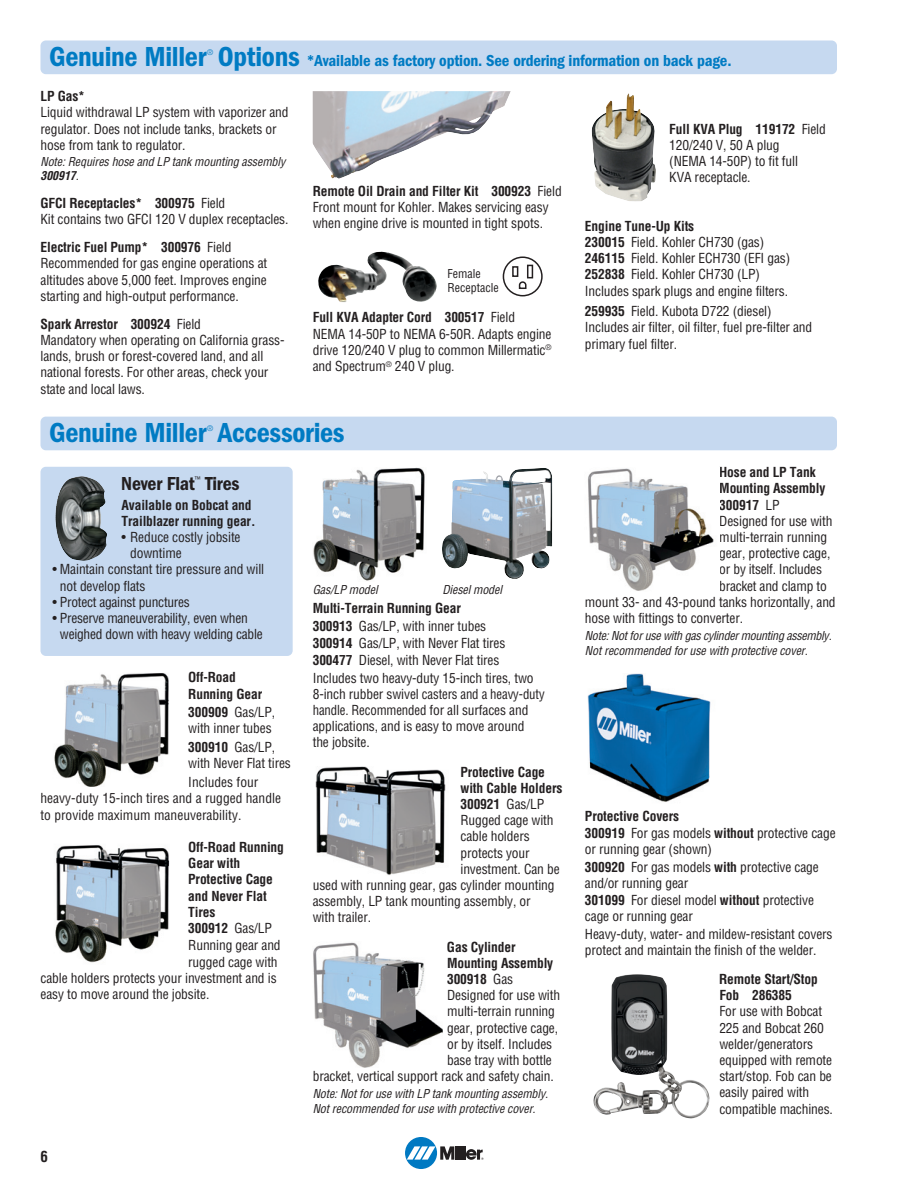
<style>
.page{position:relative;width:918px;height:1188px;background:#fff}
.page>*{position:absolute;margin:0;border:0;box-sizing:border-box;transform-origin:0 0}
.t1{font:28.5px "ITC Franklin Gothic Std Dm Cd";letter-spacing:-.01em;color:#007bc3}
.t2{font:19.5px "ITC Franklin Gothic Std Dm Cd";letter-spacing:-.01em;color:#231f20}
.t3{font:16.5px "ITC Franklin Gothic Std Dm Cd";letter-spacing:-.01em;color:#007bc3}
.t4{font:700 condensed 15px "Helvetica";color:#231f20}
.t5{font:condensed 13.5px/16.2px "Helvetica";letter-spacing:-.01em;color:#231f20}
.t6{font:700 condensed 13.5px/16.2px "Helvetica";letter-spacing:-.01em;color:#231f20}
.t7{font:italic condensed 12px/14.4px "Helvetica";color:#231f20}
.t8{font:condensed 12px/14.4px "Helvetica";color:#231f20}
.t9{font:condensed 7.5px "Helvetica";color:#007bc3}
.t10{font:condensed 7.5px "Helvetica";color:#231f20}
.s1{font-size:28.5px}
.s2{font-weight:700}
.s3{font-weight:400}
</style>
<div class="page">
<div style="left:405px;top:1137px;width:32px;height:32px;background:#0079c2;border-radius:50%"></div>
<hr style="left:459px;top:1146px;width:3px;height:14px;background:#231f20">
<hr style="left:463px;top:1146px;width:3px;height:14px;background:#231f20">
<svg style="left:407px;top:1146px;width:51px;height:14px"></svg>
<svg style="left:466px;top:1149px;width:17px;height:11px"></svg>
<div style="left:40px;top:467px;width:253px;height:189px;background:#c6d9f0;border-radius:5px"></div>
<img style="left:318px;top:251px;width:119px;height:51px">
<img style="left:313px;top:91px;width:198px;height:88px">
<img style="left:592px;top:93px;width:64px;height:109px">
<div style="left:40px;top:40px;width:797px;height:34px;background:#c6d9f0;border-radius:5px"></div>
<div style="left:40px;top:417px;width:797px;height:33px;background:#c6d9f0;border-radius:5px"></div>
<img style="left:55px;top:490px;width:52px;height:71px">
<img style="left:54px;top:673px;width:115px;height:114px">
<img style="left:55px;top:845px;width:115px;height:118px">
<img style="left:313px;top:467px;width:112px;height:114px">
<img style="left:315px;top:766px;width:131px;height:109px">
<img style="left:313px;top:942px;width:130px;height:126px">
<img style="left:588px;top:468px;width:126px;height:123px">
<img style="left:587px;top:673px;width:124px;height:129px">
<img style="left:442px;top:468px;width:110px;height:111px">
<img style="left:593px;top:974px;width:117px;height:145px">
<div style="left:503px;top:256px;width:40px;height:40px;border:2px solid #231f20;border-radius:50%"></div>
<div style="left:512px;top:266px;width:6px;height:11px;border:2px solid #231f20"></div>
<div style="left:527px;top:265px;width:6px;height:13px;border:2px solid #231f20"></div>
<svg style="left:518px;top:281px;width:9px;height:8px"></svg>
<h1 class="t1" style="left:49px;top:47px;width:159px">Genuine Miller</h1>
<p class="t9" style="left:207px;top:50px;width:7px">®</p>
<p class="t3" style="left:218px;top:55px;width:515px"><span class="s1">Options</span> *Available as factory option. See ordering information on back page.</p>
<p class="t6" style="left:40px;top:89px;width:46px">LP Gas*</p>
<p class="t5" style="left:40px;top:106px;width:250px">Liquid withdrawal LP system with vaporizer and regulator. Does not include tanks, brackets or hose from tank to regulator.</p>
<p class="t7" style="left:40px;top:155px;width:246px">Note:Requires hose and LP tank mounting assembly<br><span class="s2">300917</span>.</p>
<p class="t5" style="left:40px;top:196px;width:249px"><span class="s2">GFCI Receptacles* 300975</span> Field<br>Kit contains two GFCI 120 V duplex receptacles.</p>
<p class="t5" style="left:40px;top:240px;width:228px"><span class="s2">Electric Fuel Pump* 300976</span> Field Recommended for gas engine operations at altitudes above 5,000 feet. Improves engine starting and high-output performance.</p>
<p class="t5" style="left:40px;top:317px;width:246px"><span class="s2">Spark Arrestor 300924</span> Field<br>Mandatory when operating on California grass - lands, brush or forest-covered land, and all national forests. For other areas, check your state and local laws.</p>
<p class="t5" style="left:313px;top:184px;width:251px"><span class="s2">Remote Oil Drain and Filter Kit 300923</span> Field<br>Front mount for Kohler. Makes servicing easy when engine drive is mounted in tight spots.</p>
<p class="t8" style="left:448px;top:267px;width:53px">Female<br>Receptacle</p>
<p class="t5" style="left:313px;top:311px;width:240px"><span class="s2">Full KVA Adapter Cord 300517</span> Field<br>NEMA 14-50P to NEMA 6-50R. Adapts engine drive 120/240 V plug to common Millermatic<sup>® </sup>and Spectrum<sup>®</sup> 240 V plug.</p>
<h1 class="t1" style="left:49px;top:423px;width:297px">Genuine Miller Accessories</h1>
<p class="t9" style="left:207px;top:426px;width:7px">®</p>
<h2 class="t2" style="left:121px;top:477px;width:75px">Never Flat</h2>
<p class="t10" style="left:195px;top:476px;width:7px">™</p>
<h2 class="t2" style="left:205px;top:477px;width:36px">Tires</h2>
<p class="t6" style="left:122px;top:498px;width:136px">Available on Bobcat and<br>Trailblazer running gear.</p>
<p class="t5" style="left:130px;top:530px;width:112px;text-indent:-9px">• Reduce costly jobsite downtime</p>
<p class="t5" style="left:60px;top:563px;width:206px;text-indent:-8px">• Maintain constant tire pressure and will not develop flats</p>
<p class="t5" style="left:52px;top:595px;width:139px">• Protect against punctures</p>
<p class="t5" style="left:60px;top:611px;width:204px;text-indent:-8px">• Preserve maneuverability, even when weighed down with heavy welding cable</p>
<p class="t6" style="left:188px;top:671px;width:76px">Off-Road<br>Running Gear</p>
<p class="t5" style="left:188px;top:705px;width:88px"><span class="s2">300909</span> Gas/LP, with inner tubes</p>
<p class="t5" style="left:188px;top:740px;width:104px"><span class="s2">300910</span> Gas/LP, with Never Flat tires</p>
<p class="t5" style="left:40px;top:775px;width:242px;text-indent:148px">Includes four heavy-duty 15-inch tires and a rugged handle to provide maximum maneuverability.</p>
<p class="t6" style="left:188px;top:840px;width:97px">Off-Road Running</p>
<p class="t6" style="left:188px;top:856px;width:53px">Gear with</p>
<p class="t6" style="left:188px;top:873px;width:86px">Protective Cage</p>
<p class="t6" style="left:188px;top:889px;width:80px">and Never Flat</p>
<p class="t6" style="left:188px;top:905px;width:29px">Tires</p>
<p class="t6" style="left:188px;top:921px;width:85px">300912 <span class="s3">Gas/LP</span></p>
<p class="t5" style="left:188px;top:938px;width:94px">Running gear and</p>
<p class="t5" style="left:188px;top:955px;width:91px">rugged cage with</p>
<p class="t5" style="left:41px;top:971px;width:238px">cable holders protects your investment and is</p>
<p class="t5" style="left:41px;top:987px;width:171px">easy to move around the jobsite.</p>
<p class="t4" style="left:40px;top:1151px;width:9px">6</p>
<p class="t7" style="left:313px;top:583px;width:69px">Gas/LP model</p>
<p class="t7" style="left:442px;top:583px;width:64px">Dieselmodel</p>
<p class="t5" style="left:313px;top:601px;width:233px;line-height:16.8px"><span class="s2">Multi-Terrain Running Gear<br>300913</span> Gas/LP, with inner tubes<br><span class="s2">300914</span> Gas/LP, with Never Flat tires <span class="s2">300477</span> Diesel, with Never Flat tires Includes two heavy-duty 15-inch tires, two 8-inch rubber swivel casters and a heavy-duty handle. Recommended for all surfaces and applications, and is easy to move around<br>the jobsite.</p>
<p class="t6" style="left:460px;top:765px;width:86px">Protective Cage</p>
<p class="t6" style="left:460px;top:781px;width:103px">with Cable Holders</p>
<p class="t6" style="left:460px;top:797px;width:85px">300921 <span class="s3">Gas/LP</span></p>
<p class="t5" style="left:460px;top:813px;width:95px">Rugged cage with</p>
<p class="t5" style="left:460px;top:829px;width:71px">cable holders</p>
<p class="t5" style="left:460px;top:846px;width:71px">protects your</p>
<p class="t5" style="left:460px;top:862px;width:101px">investment. Can be</p>
<p class="t5" style="left:313px;top:878px;width:243px">used with running gear, gas cylinder mounting</p>
<p class="t5" style="left:313px;top:894px;width:219px">assembly, LP tank mounting assembly, or</p>
<p class="t5" style="left:313px;top:910px;width:60px">with trailer.</p>
<p class="t6" style="left:447px;top:940px;width:70px">Gas Cylinder</p>
<p class="t6" style="left:447px;top:956px;width:108px">Mounting Assembly</p>
<p class="t6" style="left:447px;top:972px;width:68px">300918 <span class="s3">Gas</span></p>
<p class="t5" style="left:447px;top:988px;width:115px">Designed for use with</p>
<p class="t5" style="left:447px;top:1004px;width:109px">multi-terrain running</p>
<p class="t5" style="left:447px;top:1021px;width:113px">gear, protective cage,</p>
<p class="t5" style="left:447px;top:1037px;width:107px">or by itself. Includes</p>
<p class="t5" style="left:447px;top:1053px;width:106px">base tray with bottle</p>
<p class="t5" style="left:313px;top:1069px;width:243px">bracket, vertical support rack and safety chain.</p>
<p class="t7" style="left:313px;top:1088px;width:239px">Note:Notforuse with LP tank mounting assembly.<br>Notrecommended foruse with protective cover.</p>
<p class="t5" style="left:669px;top:122px;width:158px"><span class="s2">Full KVA Plug 119172</span> Field<br>120/240 V, 50 A plug<br>(NEMA 14-50P) to fit full<br>KVA receptacle.</p>
<p class="t5" style="left:585px;top:219px;width:207px"><span class="s2">Engine Tune-Up Kits<br>230015</span> Field. Kohler CH730 (gas)<br><span class="s2">246115</span> Field. Kohler ECH730 (EFI gas)<br><span class="s2">252838</span> Field. Kohler CH730 (LP)<br>Includes spark plugs and engine filters.</p>
<p class="t5" style="left:585px;top:304px;width:229px"><span class="s2">259935</span> Field. Kubota D722 (diesel)<br>Includes air filter, oil filter, fuel pre-filter and primary fuel filter.</p>
<p class="t6" style="left:719px;top:465px;width:98px">Hose and LP Tank</p>
<p class="t6" style="left:719px;top:482px;width:108px">Mounting Assembly</p>
<p class="t6" style="left:719px;top:498px;width:62px">300917 <span class="s3">LP</span></p>
<p class="t5" style="left:719px;top:514px;width:115px">Designed for use with</p>
<p class="t5" style="left:719px;top:530px;width:109px">multi-terrain running</p>
<p class="t5" style="left:719px;top:546px;width:113px">gear, protective cage,</p>
<p class="t5" style="left:719px;top:563px;width:104px">or by itself. Includes</p>
<p class="t5" style="left:719px;top:579px;width:109px">bracket and clamp to</p>
<p class="t5" style="left:585px;top:595px;width:252px">mount 33- and 43-pound tanks horizontally, and</p>
<p class="t5" style="left:585px;top:611px;width:160px">hose with fittings to converter.</p>
<p class="t7" style="left:585px;top:630px;width:251px">Note:Notforuse with gas cylindermounting assembly.<br>Notrecommended foruse with protective cover.</p>
<p class="t5" style="left:585px;top:809px;width:252px;line-height:16.8px"><span class="s2">Protective Covers<br>300919</span> For gas models <span class="s2">without</span> protective cage or running gear (shown)<br><span class="s2">300920</span> For gas models <span class="s2">with</span> protective cage and/or running gear<br><span class="s2">301099</span> For diesel model <span class="s2">without</span> protective cage or running gear<br>Heavy-duty, water- and mildew-resistant covers protect and maintain the finish of the welder.</p>
<p class="t6" style="left:719px;top:972px;width:100px">Remote Start/Stop<br>Fob 286385</p>
<p class="t5" style="left:719px;top:1004px;width:115px">For use with Bobcat<br>225 and Bobcat 260 welder/generators equipped with remote start/stop. Fob can be easily paired with compatible machines.</p>
</div>
